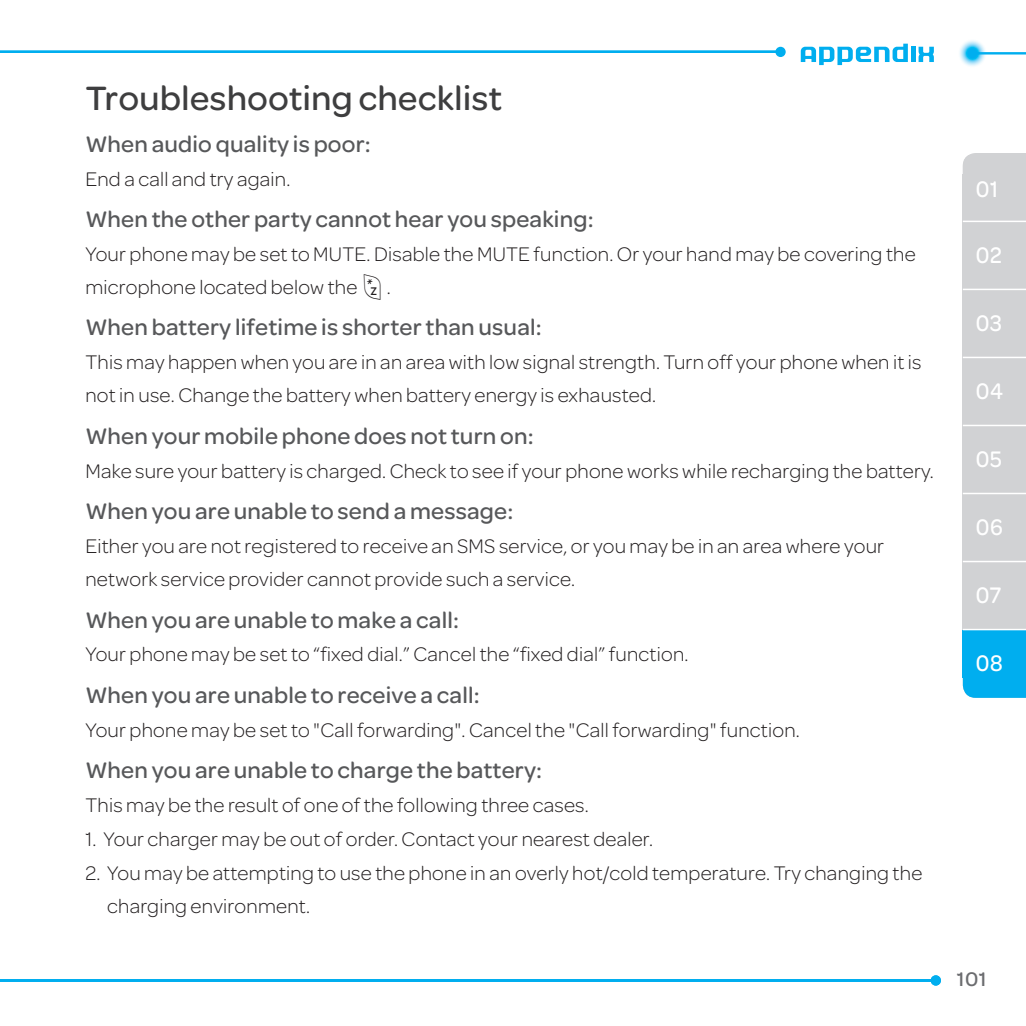
<style>
.page{position:relative;width:1026px;height:1026px;background:#fff}
.page>*{position:absolute;margin:0;border:0;box-sizing:border-box;transform-origin:0 0}
._1_대제목{font:500 36px "Omnes ATT";letter-spacing:-.02em;color:#3e3e3f}
.App_제목_아미{font:500 24px "Omnes ATT";letter-spacing:-.02em;color:#57585a}
.t1{font:500 24px "Omnes ATT";letter-spacing:-.005em;color:#fff;scale:.9 1}
.App_본문{font:300 21px/33px "Omnes ATT";letter-spacing:-.02em;color:#231f20}
.t2{font:500 21px "Omnes ATT";color:#6c6d70}
.s1{font-family:"Phone Keypad Slalom 3";font-weight:400;font-size:25.5px}
</style>
<div class="page">
<svg style="left:801px;top:44px;width:107px;height:21px"></svg>
<div style="left:911px;top:47px;width:5px;height:15px;background:#00aeef"></div>
<svg style="left:919px;top:47px;width:15px;height:15px"></svg>
<svg style="left:963px;top:153px;width:63px;height:545px;background:#b8ced8"></svg>
<svg style="left:959px;top:40px;width:26px;height:26px"></svg>
<hr style="left:973px;top:52px;width:53px;height:3px;background:#00aeef">
<hr style="left:0;top:51px;width:783px;height:2px;background:#00aeef">
<div style="left:775px;top:47px;width:11px;height:10px;background:#00aeef;border-radius:50%"></div>
<hr style="left:0;top:979px;width:936px;height:3px;background:#00aeef">
<div style="left:931px;top:975px;width:10px;height:11px;background:#00aeef;border-radius:50%"></div>
<p class="_1_대제목" style="left:85px;top:73px;width:419px">Troubleshooting checklist</p>
<p class="App_제목_아미" style="left:85px;top:127px;width:288px">When audio quality is poor:</p>
<p class="App_본문" style="left:85px;top:162px;width:207px">End a call and try again.</p>
<p class="App_제목_아미" style="left:85px;top:202px;width:510px">When the other party cannot hear you speaking:</p>
<p class="App_본문" style="left:85px;top:237px;width:833px">Your phone may be set to MUTE. Disable the MUTE function. Or your hand may be covering the microphone located below the <span class="s1">*</span>.</p>
<p class="App_제목_아미" style="left:85px;top:311px;width:459px">When battery lifetime is shorter than usual:</p>
<p class="App_본문" style="left:85px;top:345px;width:838px">This may happen when you are in an area with low signal strength. Turn off your phone when it is not in use. Change the battery when battery energy is exhausted.</p>
<p class="App_제목_아미" style="left:85px;top:419px;width:450px">When your mobile phone does not turn on:</p>
<p class="App_본문" style="left:85px;top:454px;width:851px">Make sure your battery is charged. Check to see if your phone works while recharging the battery.</p>
<p class="App_제목_아미" style="left:85px;top:495px;width:430px">When you are unable to send a message:</p>
<p class="App_본문" style="left:85px;top:529px;width:801px">Either you are not registered to receive an SMS service, or you may be in an area where your network service provider cannot provide such a service.</p>
<p class="App_제목_아미" style="left:85px;top:603px;width:376px">When you are unable to make a call:</p>
<p class="App_본문" style="left:85px;top:637px;width:605px">Your phone may be set to “fixed dial.” Cancel the “fixed dial” function.</p>
<p class="App_제목_아미" style="left:85px;top:678px;width:397px">When you are unable to receive a call:</p>
<p class="App_본문" style="left:85px;top:713px;width:717px">Your phone may be set to "Call forwarding". Cancel the "Call forwarding" function.</p>
<p class="App_제목_아미" style="left:85px;top:754px;width:459px">When you are unable to charge the battery:</p>
<p class="App_본문" style="left:85px;top:788px;width:506px">This may be the result of one of the following three cases.</p>
<p class="App_본문" style="left:85px;top:822px;width:570px">1. Your charger may be out of order. Contact your nearest dealer.</p>
<p class="App_본문" style="left:107px;top:856px;width:817px;text-indent:-22px">2. You may be attempting to use the phone in an overly hot/cold temperature. Try changing the charging environment.</p>
<p class="t1" style="left:976px;top:172px;width:27px">01</p>
<p class="t1" style="left:976px;top:238px;width:31px">02</p>
<p class="t1" style="left:976px;top:306px;width:31px">03</p>
<p class="t1" style="left:976px;top:374px;width:32px">04</p>
<p class="t1" style="left:976px;top:442px;width:31px">05</p>
<p class="t1" style="left:976px;top:510px;width:32px">06</p>
<p class="t1" style="left:976px;top:578px;width:30px">07</p>
<p class="t1" style="left:976px;top:646px;width:32px">08</p>
<p class="t2" style="left:956px;top:965px;width:32px">101</p>
</div>
